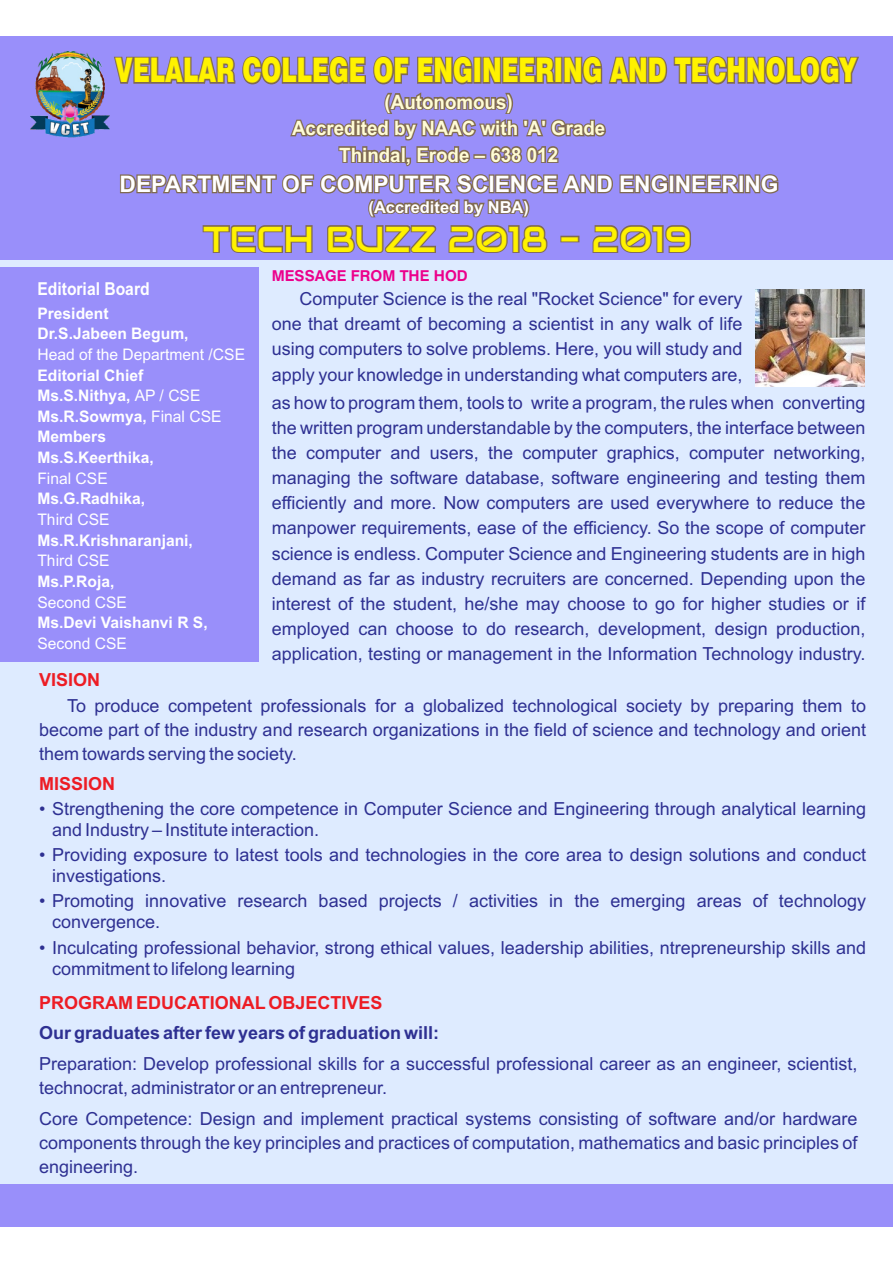
<style>
.page{position:relative;width:893px;height:1263px;background:#fff}
.page>*{position:absolute;margin:0;border:0;box-sizing:border-box;transform-origin:0 0}
.t1{font:36px "Audiowide";color:#fff200}
.t2{font:900 33.9px "Swiss 721 BT";color:#fff200;scale:.71 1}
.t3{font:700 22.8px "Arial";color:#fff}
.t4{font:700 19.8px/26.5px "Arial";color:#fffcd5;text-align:center;scale:.95 1}
.t5{font:18px/25.2px "Arial";color:#2e3092}
.t6{font:700 18px "Arial";color:#2e3092}
.t7{font:700 18px "Arial";color:#ed1c24}
.t8{font:700 17.85px "Arial";color:#fff;scale:.88 1}
.t9{font:700 16.5px "Arial";color:#fff}
.t10{font:700 15.9px/20.7px "Arial";color:#fff}
.t11{font:15.9px "Arial";color:#fff}
.t12{font:700 15px "Swiss 721 BT";color:#ec008c}
.s1{font-weight:400}
</style>
<div class="page">
<div style="left:0;top:36px;width:893px;height:1191px;background:#deebff"></div>
<div style="left:0;top:1184px;width:893px;height:43px;background:#998ffa"></div>
<div style="left:0;top:36px;width:893px;height:224px;background:#998ffa"></div>
<div style="left:0;top:267px;width:258px;height:395px;background:#998ffa"></div>
<img style="left:30px;top:52px;width:80px;height:86px">
<svg style="left:114px;top:56px;width:745px;height:28px"></svg>
<svg style="left:290px;top:92px;width:316px;height:74px"></svg>
<img style="left:756px;top:290px;width:108px;height:96px">
<svg style="left:120px;top:174px;width:658px;height:43px"></svg>
<svg style="left:203px;top:225px;width:488px;height:28px"></svg>
<h2 class="t2" style="left:115px;top:57px;width:1046px">VELALAR COLLEGE OF ENGINEERING AND TECHNOLOGY</h2>
<p class="t4" style="left:292px;top:90px;width:331px">(Autonomous)<br>Accredited by NAAC with 'A' Grade<br>Thindal, Erode – 638 012</p>
<p class="t3" style="left:120px;top:175px;width:660px">DEPARTMENT OF COMPUTER SCIENCE AND ENGINEERING</p>
<p class="t9" style="left:369px;top:201px;width:162px">(Accredited by NBA)</p>
<h1 class="t1" style="left:203px;top:216px;width:490px">TECH BUZZ 2018 - 2019</h1>
<p class="t8" style="left:37px;top:282px;width:129px">Editorial Board</p>
<p class="t10" style="left:37px;top:304px;width:153px">President<br>Dr.S.Jabeen Begum,</p>
<p class="t11" style="left:37px;top:348px;width:209px">Head of the Department /CSE</p>
<p class="t10" style="left:37px;top:366px;width:186px">Editorial Chief<br>Ms.S.Nithya, <span class="s1">AP / CSE<br></span>Ms.R.Sowmya, <span class="s1">Final CSE<br></span>Members<br>Ms.S.Keerthika,</p>
<p class="t11" style="left:37px;top:472px;width:72px">Final CSE</p>
<p class="t10" style="left:37px;top:490px;width:109px">Ms.G.Radhika,</p>
<p class="t11" style="left:37px;top:513px;width:74px">Third CSE</p>
<p class="t10" style="left:37px;top:531px;width:157px">Ms.R.Krishnaranjani,</p>
<p class="t11" style="left:37px;top:555px;width:74px">Third CSE</p>
<p class="t10" style="left:37px;top:572px;width:79px">Ms.P.Roja,</p>
<p class="t11" style="left:37px;top:596px;width:91px">Second CSE</p>
<p class="t10" style="left:37px;top:614px;width:172px">Ms.Devi Vaishanvi R S,</p>
<p class="t11" style="left:37px;top:637px;width:91px">Second CSE</p>
<p class="t12" style="left:272px;top:270px;width:198px">MESSAGE FROM THE HOD</p>
<p class="t5" style="left:272px;top:288px;width:472px;text-align:justify;text-indent:28px">Computer Science is the real "Rocket Science" for every one that dreamt of becoming a scientist in any walk of life using computers to solve problems. Here, you will study and apply your knowledge in understanding what computers are,</p>
<p class="t5" style="left:272px;top:391px;width:595px;text-align:justify">as how to program them, tools to write a program, the rules when converting the written program understandable by the computers, the interface between the computer and users, the computer graphics, computer networking, managing the software database, software engineering and testing them efficiently and more. Now computers are used everywhere to reduce the manpower requirements, ease of the efficiency. So the scope of computer science is endless. Computer Science and Engineering students are in high demand as far as industry recruiters are concerned. Depending upon the interest of the student, he/she may choose to go for higher studies or if employed can choose to do research, development, design production, application, testing or management in the Information Technology industry.</p>
<p class="t7" style="left:39px;top:672px;width:63px">VISION</p>
<p class="t5" style="left:39px;top:695px;width:828px;line-height:24.2px;text-align:justify;text-indent:28px">To produce competent professionals for a globalized technological society by preparing them to become part of the industry and research organizations in the field of science and technology and orient them towards serving the society.</p>
<p class="t7" style="left:39px;top:776px;width:78px">MISSION</p>
<p class="t5" style="left:52px;top:799px;width:815px;line-height:21.1px;text-indent:-13px">• Strengthening the core competence in Computer Science and Engineering through analytical learning and Industry – Institute interaction.</p>
<p class="t5" style="left:52px;top:846px;width:815px;line-height:21.1px;text-indent:-13px">• Providing exposure to latest tools and technologies in the core area to design solutions and conduct investigations.</p>
<p class="t5" style="left:52px;top:892px;width:815px;line-height:21.1px;text-indent:-13px">• Promoting innovative research based projects / activities in the emerging areas of technology convergence.</p>
<p class="t5" style="left:52px;top:938px;width:815px;line-height:21.1px;text-indent:-13px">• Inculcating professional behavior, strong ethical values, leadership abilities, ntrepreneurship skills and commitment to lifelong learning</p>
<p class="t7" style="left:39px;top:996px;width:345px">PROGRAM EDUCATIONALOBJECTIVES</p>
<p class="t6" style="left:39px;top:1026px;width:402px">Our graduates after few years of graduation will:</p>
<p class="t5" style="left:39px;top:1053px;width:820px;line-height:24.3px">Preparation: Develop professional skills for a successful professional career as an engineer, scientist, technocrat, administrator or an entrepreneur.</p>
<p class="t5" style="left:39px;top:1108px;width:820px;line-height:24.3px;text-align:justify">Core Competence: Design and implement practical systems consisting of software and/or hardware components through the key principles and practices of computation, mathematics and basic principles of engineering.</p>
</div>
